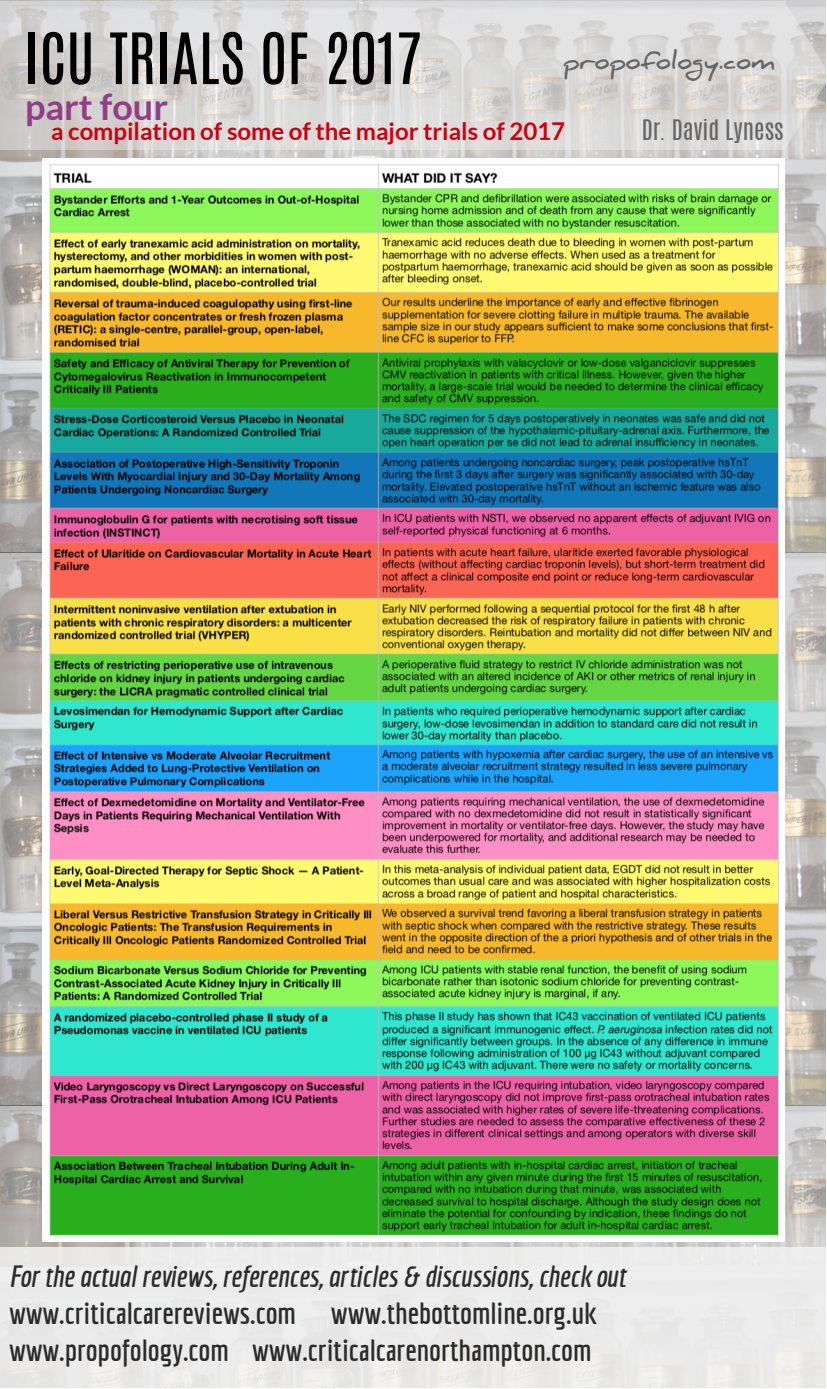
<style>
.page{position:relative;width:827px;height:1389px;background:#fff}
.page>*{position:absolute;margin:0;border:0;box-sizing:border-box;transform-origin:0 0}
.t1{font:60.1px "Antonio";color:#000}
.t2{font:700 36px "Lato";color:#913d88}
.t3{font:700 30px/37px "Economica";color:#2b2b2b}
.t4{font:italic 700 30px "Economica";color:#2b2b2b}
.t5{font:700 24px "Lato";color:#cf000f}
.t6{font:700 24px "Daniel";color:#666}
.t7{font:24px "Antonio";color:#666}
</style>
<div class="page">
<img style="left:0;top:0;width:826px;height:1248px">
<svg style="left:0;top:2px;width:779px;height:148px;background:#d9d8d7"></svg>
<svg style="left:779px;top:2px;width:6px;height:148px"></svg>
<svg style="left:785px;top:2px;width:41px;height:148px;background:#d5d3d2"></svg>
<div style="left:0;top:1248px;width:826px;height:140px;background:#ecebeb"></div>
<img style="left:42px;top:158px;width:743px;height:1084px">
<h1 class="t1" style="left:24px;top:14px;width:399px">ICU TRIALS OF 2017</h1>
<p class="t2" style="left:25px;top:86px;width:145px">part four</p>
<p class="t6" style="left:563px;top:47px;width:214px">propofology.com</p>
<p class="t7" style="left:642px;top:112px;width:143px">Dr. David Lyness</p>
<p class="t5" style="left:51px;top:118px;width:516px">a compilation of some of the major trials of 2017</p>
<p class="t4" style="left:9px;top:1258px;width:619px">For the actual reviews, references, articles &amp; discussions, check out</p>
<p class="t3" style="left:9px;top:1294px;width:590px">www.criticalcarereviews.com www.thebottomline.org.uk www.propofology.com www.criticalcarenorthampton.com</p>
</div>
